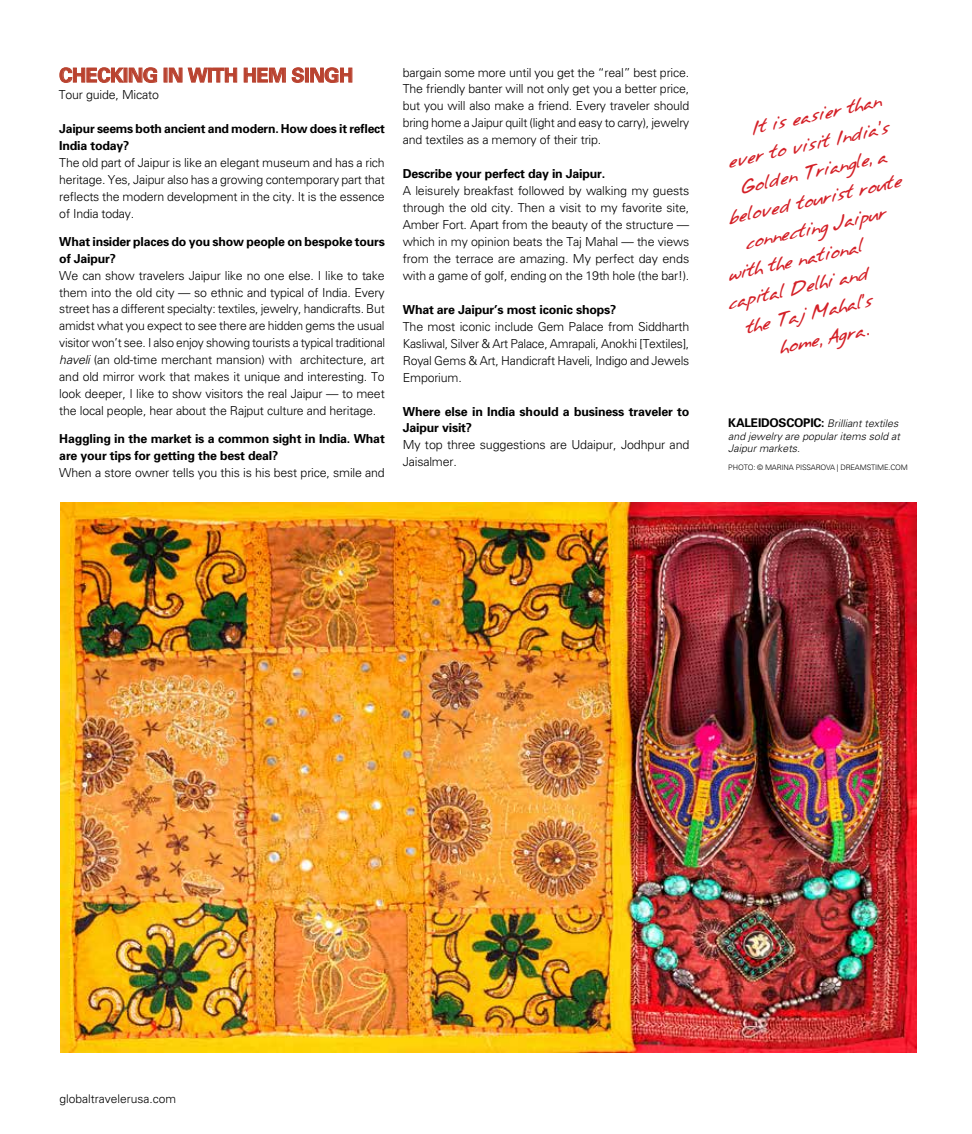
<style>
.page{position:relative;width:972px;height:1134px;background:#fff}
.page>*{position:absolute;margin:0;border:0;box-sizing:border-box;transform-origin:0 0}
.t1{font:700 19.5px "Univers";letter-spacing:-.015em;color:#b9422f}
.t2{font:italic 15.75px "Annifont";color:#d42027}
.t3{font:300 12.3px/17px "Univers";letter-spacing:-.015em;color:#000;text-align:justify}
.t4{font:700 12.3px/17px "Univers";letter-spacing:-.015em;color:#000}
.t5{font:300 12px "Univers";color:#000}
.t6{font:italic 300 10.5px/12.6px "Univers";color:#000}
.t7{font:300 7.5px "Univers";letter-spacing:-.02em;color:#000}
.s1{font-style:italic}
.s2{font-weight:700;font-style:normal;font-size:12px}
</style>
<div class="page">
<img style="left:60px;top:502px;width:857px;height:550px">
<svg style="left:59px;top:67px;width:99px;height:16px"></svg>
<svg style="left:169px;top:67px;width:68px;height:16px"></svg>
<svg style="left:243px;top:67px;width:61px;height:16px"></svg>
<div style="left:305px;top:68px;width:4px;height:15px;border:1px solid #b9422f"></div>
<svg style="left:310px;top:67px;width:43px;height:16px"></svg>
<h1 class="t1" style="left:59px;top:63px;width:295px">CHECKING IN WITH HEM SINGH</h1>
<p class="t3" style="left:59px;top:86px;width:101px">Tour guide, Micato</p>
<p class="t4" style="left:59px;top:120px;width:327px">Jaipur seems both ancient and modern. How does it reflect<br>India today?</p>
<p class="t3" style="left:59px;top:154px;width:327px">The old part of Jaipur is like an elegant museum and has a rich heritage. Yes, Jaipur also has a growing contemporary part that reflects the modern development in the city. It is the essence of India today.</p>
<p class="t4" style="left:59px;top:233px;width:327px">What insider places do you show people on bespoke tours of Jaipur?</p>
<p class="t3" style="left:59px;top:267px;width:327px">We can show travelers Jaipur like no one else. I like to take them into the old city — so ethnic and typical of India. Every street has a different specialty: textiles, jewelry, handicrafts. But amidst what you expect to see there are hidden gems the usual visitor won’t see. I also enjoy showing tourists a typical traditional <span class="s1">haveli</span> (an old-time merchant mansion) with architecture, art and old mirror work that makes it unique and interesting. To look deeper, I like to show visitors the real Jaipur — to meet the local people, hear about the Rajput culture and heritage.</p>
<p class="t4" style="left:59px;top:430px;width:327px">Haggling in the market is a common sight in India. What are your tips for getting the best deal?</p>
<p class="t3" style="left:59px;top:464px;width:327px">When a store owner tells you this is his best price, smile and</p>
<p class="t3" style="left:403px;top:64px;width:288px">bargain some more until you get the “real” best price.<br>The friendly banter will not only get you a better price, but you will also make a friend. Every traveler should bring home a Jaipur quilt (light and easy to carry), jewelry and textiles as a memory of their trip.</p>
<p class="t4" style="left:403px;top:165px;width:204px">Describe your perfect day in Jaipur.</p>
<p class="t3" style="left:403px;top:182px;width:288px">A leisurely breakfast followed by walking my guests through the old city. Then a visit to my favorite site, Amber Fort. Apart from the beauty of the structure — which in my opinion beats the Taj Mahal — the views from the terrace are amazing. My perfect day ends with a game of golf, ending on the 19th hole (the bar!).</p>
<p class="t4" style="left:403px;top:301px;width:215px">What are Jaipur’s most iconic shops?</p>
<p class="t3" style="left:403px;top:318px;width:288px">The most iconic include Gem Palace from Siddharth Kasliwal, Silver &amp; Art Palace, Amrapali, Anokhi [Textiles], Royal Gems &amp; Art, Handicraft Haveli, Indigo and Jewels Emporium.</p>
<p class="t4" style="left:403px;top:403px;width:288px">Where else in India should a business traveler to<br>Jaipur visit?</p>
<p class="t3" style="left:403px;top:437px;width:288px">My top three suggestions are Udaipur, Jodhpur and<br>Jaisalmer.</p>
<p class="t2" style="left:747px;top:115px;width:136px;rotate:-12deg">It is easier than</p>
<p class="t2" style="left:724px;top:149px;width:167px;rotate:-12deg">ever to visit India’s</p>
<p class="t2" style="left:736px;top:174px;width:153px;rotate:-12deg">Golden Triangle, a</p>
<p class="t2" style="left:724px;top:205px;width:180px;rotate:-12deg">beloved tourist route</p>
<p class="t2" style="left:742px;top:230px;width:146px;rotate:-12deg">connecting Jaipur</p>
<p class="t2" style="left:724px;top:261px;width:140px;rotate:-12deg">with the national</p>
<p class="t2" style="left:724px;top:290px;width:146px;rotate:-12deg">capital Delhi and</p>
<p class="t2" style="left:742px;top:314px;width:132px;rotate:-12deg">the Taj Mahal’s</p>
<p class="t2" style="left:776px;top:335px;width:93px;rotate:-12deg">home, Agra.</p>
<p class="t6" style="left:728px;top:417px;width:173px"><span class="s2">KALEIDOSCOPIC:</span> Brilliant textiles and jewelry are popular items sold at<br>Jaipur markets.</p>
<p class="t7" style="left:728px;top:463px;width:181px">PHOTO: © MARINA PISSAROVA | DREAMSTIME.COM</p>
<p class="t5" style="left:59px;top:1091px;width:118px">globaltravelerusa.com</p>
</div>
